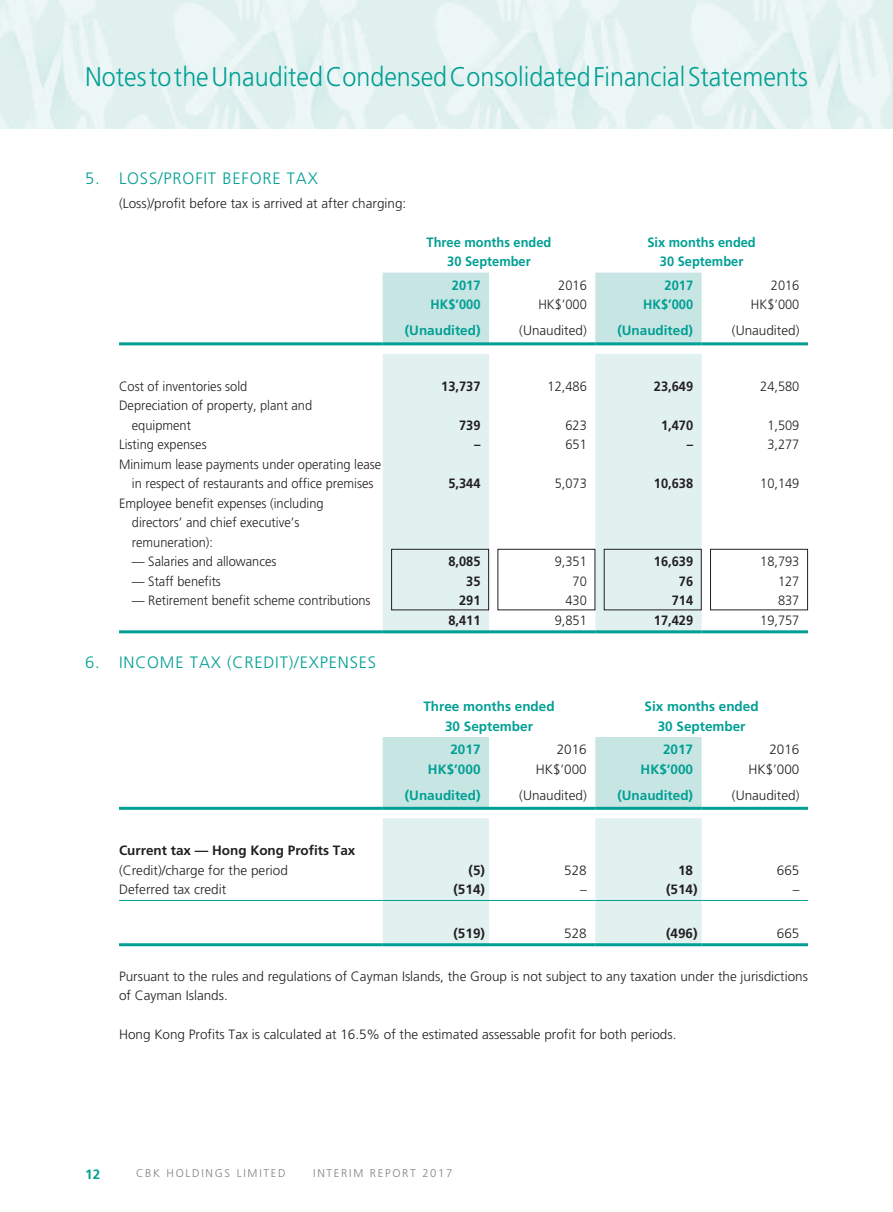
<style>
.page{position:relative;width:893px;height:1212px;background:#fff}
.page>*{position:absolute;margin:0;border:0;box-sizing:border-box;transform-origin:0 0}
.t1{font:300 27px "Frutiger LT Std";color:#009f94;scale:.93 1}
._01_H1{font:300 16.5px "Frutiger LT Std";letter-spacing:.05em;color:#009f94}
._50_Table_txt{font:300 13.5px "Frutiger LT Std";color:#231f20;scale:.95 1}
._00_txt{font:300 13.5px/19.5px "Frutiger LT Std";color:#231f20}
._50_Table_txt-2{font:300 13.5px "Frutiger LT Std";color:#231f20}
._50_Table_txt-3{font:700 13.5px "Frutiger LT Std";color:#009f94}
._50_Table_txt-4{font:700 13.5px "Frutiger LT Std";color:#009f94;scale:.95 1}
._50_Table_txt-5{font:700 13.5px "Frutiger LT Std";color:#231f20;scale:.95 1}
._50_Table_txt-6{font:700 13.5px "Frutiger LT Std";color:#231f20}
.t2{font:300 11.25px "Frutiger LT Std";letter-spacing:.15em;color:#808285}
</style>
<div class="page">
<img style="left:0;top:0;width:893px;height:128px">
<svg style="left:383px;top:273px;width:319px;height:69px"></svg>
<svg style="left:383px;top:354px;width:319px;height:276px;fill:#e1f1f0"></svg>
<hr style="left:119px;top:342px;width:264px;height:3px;background:#009f94">
<hr style="left:383px;top:342px;width:106px;height:3px;background:#009f94">
<hr style="left:489px;top:342px;width:106px;height:3px;background:#009f94">
<hr style="left:595px;top:342px;width:107px;height:3px;background:#009f94">
<hr style="left:702px;top:342px;width:106px;height:3px;background:#009f94">
<div style="left:391px;top:549px;width:98px;height:61px;border:1px solid #231f20"></div>
<div style="left:497px;top:549px;width:98px;height:61px;border:1px solid #231f20"></div>
<div style="left:604px;top:549px;width:98px;height:61px;border:1px solid #231f20"></div>
<div style="left:710px;top:549px;width:98px;height:61px;border:1px solid #231f20"></div>
<hr style="left:119px;top:630px;width:264px;height:3px;background:#009f94">
<hr style="left:383px;top:630px;width:106px;height:3px;background:#009f94">
<hr style="left:489px;top:630px;width:106px;height:3px;background:#009f94">
<hr style="left:595px;top:630px;width:107px;height:3px;background:#009f94">
<hr style="left:702px;top:630px;width:106px;height:3px;background:#009f94">
<svg style="left:383px;top:737px;width:319px;height:70px"></svg>
<svg style="left:383px;top:818px;width:319px;height:125px"></svg>
<hr style="left:119px;top:807px;width:264px;height:3px;background:#009f94">
<hr style="left:383px;top:807px;width:106px;height:3px;background:#009f94">
<hr style="left:489px;top:807px;width:106px;height:3px;background:#009f94">
<hr style="left:595px;top:807px;width:107px;height:3px;background:#009f94">
<hr style="left:702px;top:807px;width:106px;height:3px;background:#009f94">
<hr style="left:119px;top:900px;width:264px;height:1px;background:#009f94">
<hr style="left:383px;top:900px;width:106px;height:1px;background:#009f94">
<hr style="left:489px;top:900px;width:106px;height:1px;background:#009f94">
<hr style="left:595px;top:900px;width:107px;height:1px;background:#009f94">
<hr style="left:702px;top:900px;width:106px;height:1px;background:#009f94">
<hr style="left:119px;top:943px;width:264px;height:3px;background:#009f94">
<hr style="left:383px;top:943px;width:106px;height:3px;background:#009f94">
<hr style="left:489px;top:943px;width:106px;height:3px;background:#009f94">
<hr style="left:595px;top:943px;width:107px;height:3px;background:#009f94">
<hr style="left:702px;top:943px;width:106px;height:3px;background:#009f94">
<h1 class="t1" style="left:85px;top:62px;width:779px">Notes to the Unaudited Condensed Consolidated Financial Statements</h1>
<p class="_01_H1" style="left:85px;top:169px;width:234px">5. LOSS/PROFIT BEFORE TAX</p>
<p class="_00_txt" style="left:119px;top:193px;width:289px">(Loss)/profit before tax is arrived at after charging:</p>
<p class="_50_Table_txt-4" style="left:427px;top:234px;width:133px">Three months ended</p>
<p class="_50_Table_txt-4" style="left:447px;top:253px;width:89px">30 September</p>
<p class="_50_Table_txt-4" style="left:647px;top:234px;width:116px">Six months ended</p>
<p class="_50_Table_txt-4" style="left:660px;top:253px;width:89px">30 September</p>
<p class="_50_Table_txt-4" style="left:452px;top:277px;width:32px">2017</p>
<p class="_50_Table_txt" style="left:558px;top:277px;width:32px">2016</p>
<p class="_50_Table_txt-4" style="left:665px;top:277px;width:32px">2017</p>
<p class="_50_Table_txt" style="left:771px;top:277px;width:32px">2016</p>
<p class="_50_Table_txt-4" style="left:431px;top:297px;width:54px">HK$’000</p>
<p class="_50_Table_txt" style="left:538px;top:297px;width:53px">HK$’000</p>
<p class="_50_Table_txt-4" style="left:643px;top:297px;width:54px">HK$’000</p>
<p class="_50_Table_txt" style="left:751px;top:297px;width:53px">HK$’000</p>
<p class="_50_Table_txt-3" style="left:405px;top:323px;width:77px">(Unaudited)</p>
<p class="_50_Table_txt-2" style="left:519px;top:323px;width:69px">(Unaudited)</p>
<p class="_50_Table_txt-3" style="left:617px;top:323px;width:77px">(Unaudited)</p>
<p class="_50_Table_txt-2" style="left:732px;top:323px;width:69px">(Unaudited)</p>
<p class="_50_Table_txt" style="left:119px;top:378px;width:137px">Cost of inventories sold</p>
<p class="_50_Table_txt-5" style="left:441px;top:378px;width:43px">13,737</p>
<p class="_50_Table_txt" style="left:548px;top:378px;width:43px">12,486</p>
<p class="_50_Table_txt-5" style="left:654px;top:378px;width:43px">23,649</p>
<p class="_50_Table_txt" style="left:760px;top:378px;width:43px">24,580</p>
<p class="_50_Table_txt" style="left:119px;top:398px;width:205px">Depreciation of property, plant and</p>
<p class="_50_Table_txt" style="left:132px;top:417px;width:64px">equipment</p>
<p class="_50_Table_txt-5" style="left:459px;top:417px;width:24px">739</p>
<p class="_50_Table_txt" style="left:565px;top:417px;width:24px">623</p>
<p class="_50_Table_txt-5" style="left:661px;top:417px;width:35px">1,470</p>
<p class="_50_Table_txt" style="left:767px;top:417px;width:35px">1,509</p>
<p class="_50_Table_txt" style="left:119px;top:437px;width:94px">Listing expenses</p>
<p class="_50_Table_txt-5" style="left:474px;top:436px;width:8px">–</p>
<p class="_50_Table_txt" style="left:565px;top:437px;width:24px">651</p>
<p class="_50_Table_txt-5" style="left:687px;top:436px;width:8px">–</p>
<p class="_50_Table_txt" style="left:767px;top:437px;width:35px">3,277</p>
<p class="_50_Table_txt" style="left:119px;top:456px;width:278px">Minimum lease payments under operating lease</p>
<p class="_50_Table_txt" style="left:132px;top:476px;width:256px">in respect of restaurants and office premises</p>
<p class="_50_Table_txt-5" style="left:448px;top:475px;width:35px">5,344</p>
<p class="_50_Table_txt" style="left:555px;top:476px;width:35px">5,073</p>
<p class="_50_Table_txt-5" style="left:654px;top:475px;width:43px">10,638</p>
<p class="_50_Table_txt" style="left:760px;top:476px;width:43px">10,149</p>
<p class="_50_Table_txt" style="left:119px;top:495px;width:217px">Employee benefit expenses (including</p>
<p class="_50_Table_txt" style="left:132px;top:515px;width:178px">directors’ and chief executive’s</p>
<p class="_50_Table_txt" style="left:132px;top:534px;width:87px">remuneration):</p>
<p class="_50_Table_txt" style="left:132px;top:554px;width:154px">— Salaries and allowances</p>
<p class="_50_Table_txt-5" style="left:448px;top:553px;width:35px">8,085</p>
<p class="_50_Table_txt" style="left:555px;top:554px;width:35px">9,351</p>
<p class="_50_Table_txt-5" style="left:654px;top:553px;width:43px">16,639</p>
<p class="_50_Table_txt" style="left:760px;top:554px;width:43px">18,793</p>
<p class="_50_Table_txt" style="left:132px;top:573px;width:95px">— Staff benefits</p>
<p class="_50_Table_txt-5" style="left:466px;top:573px;width:17px">35</p>
<p class="_50_Table_txt" style="left:572px;top:573px;width:17px">70</p>
<p class="_50_Table_txt-5" style="left:679px;top:573px;width:17px">76</p>
<p class="_50_Table_txt" style="left:778px;top:573px;width:24px">127</p>
<p class="_50_Table_txt" style="left:132px;top:593px;width:253px">— Retirement benefit scheme contributions</p>
<p class="_50_Table_txt-5" style="left:459px;top:592px;width:24px">291</p>
<p class="_50_Table_txt" style="left:565px;top:593px;width:24px">430</p>
<p class="_50_Table_txt-5" style="left:672px;top:592px;width:24px">714</p>
<p class="_50_Table_txt" style="left:778px;top:593px;width:24px">837</p>
<p class="_50_Table_txt-5" style="left:448px;top:612px;width:35px">8,411</p>
<p class="_50_Table_txt" style="left:555px;top:612px;width:35px">9,851</p>
<p class="_50_Table_txt-5" style="left:654px;top:612px;width:43px">17,429</p>
<p class="_50_Table_txt" style="left:760px;top:612px;width:43px">19,757</p>
<p class="_01_H1" style="left:85px;top:653px;width:293px">6. INCOME TAX (CREDIT)/EXPENSES</p>
<p class="_50_Table_txt-3" style="left:423px;top:698px;width:133px">Three months ended</p>
<p class="_50_Table_txt-3" style="left:445px;top:718px;width:89px">30 September</p>
<p class="_50_Table_txt-3" style="left:645px;top:698px;width:116px">Six months ended</p>
<p class="_50_Table_txt-3" style="left:658px;top:718px;width:89px">30 September</p>
<p class="_50_Table_txt-3" style="left:450px;top:742px;width:32px">2017</p>
<p class="_50_Table_txt-2" style="left:557px;top:742px;width:32px">2016</p>
<p class="_50_Table_txt-3" style="left:663px;top:742px;width:32px">2017</p>
<p class="_50_Table_txt-2" style="left:769px;top:742px;width:32px">2016</p>
<p class="_50_Table_txt-3" style="left:428px;top:761px;width:54px">HK$’000</p>
<p class="_50_Table_txt-2" style="left:536px;top:761px;width:53px">HK$’000</p>
<p class="_50_Table_txt-3" style="left:641px;top:761px;width:54px">HK$’000</p>
<p class="_50_Table_txt-2" style="left:748px;top:761px;width:53px">HK$’000</p>
<p class="_50_Table_txt-3" style="left:405px;top:787px;width:77px">(Unaudited)</p>
<p class="_50_Table_txt-2" style="left:519px;top:787px;width:69px">(Unaudited)</p>
<p class="_50_Table_txt-3" style="left:617px;top:787px;width:77px">(Unaudited)</p>
<p class="_50_Table_txt-2" style="left:732px;top:787px;width:69px">(Unaudited)</p>
<p class="_50_Table_txt-6" style="left:119px;top:842px;width:238px">Current tax — Hong Kong Profits Tax</p>
<p class="_50_Table_txt-2" style="left:119px;top:862px;width:170px">(Credit)/charge for the period</p>
<p class="_50_Table_txt-6" style="left:468px;top:862px;width:18px">(5)</p>
<p class="_50_Table_txt-2" style="left:564px;top:862px;width:24px">528</p>
<p class="_50_Table_txt-6" style="left:678px;top:862px;width:17px">18</p>
<p class="_50_Table_txt-2" style="left:777px;top:862px;width:24px">665</p>
<p class="_50_Table_txt-2" style="left:119px;top:882px;width:109px">Deferred tax credit</p>
<p class="_50_Table_txt-6" style="left:453px;top:881px;width:33px">(514)</p>
<p class="_50_Table_txt-2" style="left:580px;top:882px;width:8px">–</p>
<p class="_50_Table_txt-6" style="left:666px;top:881px;width:33px">(514)</p>
<p class="_50_Table_txt-2" style="left:793px;top:882px;width:8px">–</p>
<p class="_50_Table_txt-6" style="left:453px;top:925px;width:33px">(519)</p>
<p class="_50_Table_txt-2" style="left:564px;top:925px;width:24px">528</p>
<p class="_50_Table_txt-6" style="left:666px;top:925px;width:33px">(496)</p>
<p class="_50_Table_txt-2" style="left:777px;top:925px;width:24px">665</p>
<p class="_00_txt" style="left:119px;top:966px;width:690px">Pursuant to the rules and regulations of Cayman Islands, the Group is not subject to any taxation under the jurisdictions of Cayman Islands.</p>
<p class="_00_txt" style="left:119px;top:1025px;width:559px">Hong Kong Profits Tax is calculated at 16.5% of the estimated assessable profit for both periods.</p>
<p class="_50_Table_txt-3" style="left:85px;top:1166px;width:17px">12</p>
<p class="t2" style="left:136px;top:1167px;width:151px">CBK HOLDINGS LIMITED</p>
<p class="t2" style="left:313px;top:1167px;width:141px">INTERIM REPORT 2017</p>
</div>
